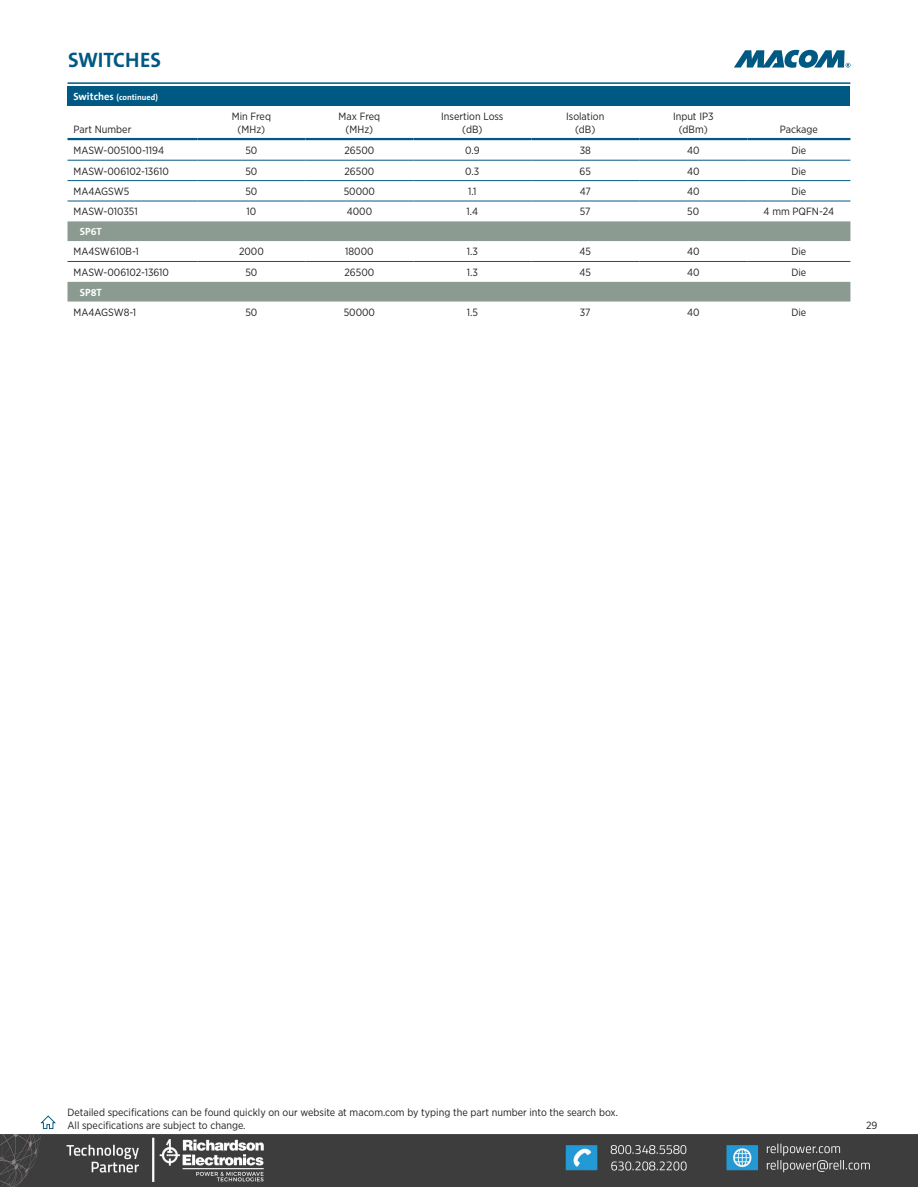
<style>
.page{position:relative;width:918px;height:1188px;background:#fff}
.page>*{position:absolute;margin:0;border:0;box-sizing:border-box;transform-origin:0 0}
.t1{font:700 21px "The Sans B7";letter-spacing:-.005em;color:#005983}
.table_text_book{font:10.5px/12.6px "Gotham Narrow";color:#231f20;text-align:center}
.Table_blue_head{font:700 10.5px "The Sans B7";color:#fff}
.gray_subhead{font:700 10.5px "The Sans B7";color:#fff}
.continued{font:700 8.25px "The Sans B7";color:#fff}
</style>
<div class="page">
<svg style="left:734px;top:50px;width:117px;height:18px"></svg>
<div style="left:68px;top:86px;width:782px;height:20px;background:#005983"></div>
<div style="left:68px;top:221px;width:782px;height:20px;background:#8b9b92"></div>
<div style="left:68px;top:282px;width:782px;height:20px;background:#8b9b92"></div>
<hr style="left:68px;top:138px;width:129px;height:2px;background:#005983">
<hr style="left:197px;top:138px;width:108px;height:2px;background:#005983">
<hr style="left:305px;top:138px;width:108px;height:2px;background:#005983">
<hr style="left:413px;top:138px;width:118px;height:2px;background:#005983">
<hr style="left:531px;top:138px;width:108px;height:2px;background:#005983">
<hr style="left:639px;top:138px;width:108px;height:2px;background:#005983">
<hr style="left:747px;top:138px;width:103px;height:2px;background:#005983">
<hr style="left:68px;top:160px;width:129px;height:1px;background:#005983">
<hr style="left:197px;top:160px;width:108px;height:1px;background:#005983">
<hr style="left:305px;top:160px;width:108px;height:1px;background:#005983">
<hr style="left:413px;top:160px;width:118px;height:1px;background:#005983">
<hr style="left:531px;top:160px;width:108px;height:1px;background:#005983">
<hr style="left:639px;top:160px;width:108px;height:1px;background:#005983">
<hr style="left:747px;top:160px;width:103px;height:1px;background:#005983">
<hr style="left:68px;top:180px;width:129px;height:1px;background:#005983">
<hr style="left:197px;top:180px;width:108px;height:1px;background:#005983">
<hr style="left:305px;top:180px;width:108px;height:1px;background:#005983">
<hr style="left:413px;top:180px;width:118px;height:1px;background:#005983">
<hr style="left:531px;top:180px;width:108px;height:1px;background:#005983">
<hr style="left:639px;top:180px;width:108px;height:1px;background:#005983">
<hr style="left:747px;top:180px;width:103px;height:1px;background:#005983">
<hr style="left:68px;top:201px;width:129px;height:1px;background:#005983">
<hr style="left:197px;top:201px;width:108px;height:1px;background:#005983">
<hr style="left:305px;top:201px;width:108px;height:1px;background:#005983">
<hr style="left:413px;top:201px;width:118px;height:1px;background:#005983">
<hr style="left:531px;top:201px;width:108px;height:1px;background:#005983">
<hr style="left:639px;top:201px;width:108px;height:1px;background:#005983">
<hr style="left:747px;top:201px;width:103px;height:1px;background:#005983">
<hr style="left:68px;top:261px;width:129px;height:1px;background:#005983">
<hr style="left:197px;top:261px;width:108px;height:1px;background:#005983">
<hr style="left:305px;top:261px;width:108px;height:1px;background:#005983">
<hr style="left:413px;top:261px;width:118px;height:1px;background:#005983">
<hr style="left:531px;top:261px;width:108px;height:1px;background:#005983">
<hr style="left:639px;top:261px;width:108px;height:1px;background:#005983">
<hr style="left:747px;top:261px;width:103px;height:1px;background:#005983">
<hr style="left:68px;top:82px;width:782px;height:2px;background:#005983">
<svg style="left:40px;top:1115px;width:16px;height:15px"></svg>
<img style="left:0;top:1134px;width:918px;height:52px">
<p class="t1" style="left:68px;top:49px;width:94px">SWITCHES</p>
<p class="Table_blue_head" style="left:74px;top:91px;width:42px">Switches</p>
<p class="table_text_book" style="left:74px;top:123px;width:59px">Part Number</p>
<p class="continued" style="left:117px;top:93px;width:43px">(continued)</p>
<p class="table_text_book" style="left:232px;top:110px;width:41px">Min Freq (MHz)</p>
<p class="table_text_book" style="left:339px;top:110px;width:43px">Max Freq (MHz)</p>
<p class="table_text_book" style="left:441px;top:110px;width:64px">Insertion Loss (dB)</p>
<p class="table_text_book" style="left:566px;top:110px;width:40px">Isolation (dB)</p>
<p class="table_text_book" style="left:673px;top:110px;width:42px">Input IP3 (dBm)</p>
<p class="table_text_book" style="left:780px;top:123px;width:40px">Package</p>
<p class="table_text_book" style="left:73px;top:144px;width:92px">MASW-005100-1194</p>
<p class="table_text_book" style="left:245px;top:144px;width:14px">50</p>
<p class="table_text_book" style="left:345px;top:144px;width:31px">26500</p>
<p class="table_text_book" style="left:465px;top:144px;width:16px">0.9</p>
<p class="table_text_book" style="left:580px;top:144px;width:13px">38</p>
<p class="table_text_book" style="left:687px;top:144px;width:14px">40</p>
<p class="table_text_book" style="left:791px;top:144px;width:16px">Die</p>
<p class="table_text_book" style="left:73px;top:164px;width:97px">MASW-006102-13610</p>
<p class="table_text_book" style="left:245px;top:164px;width:14px">50</p>
<p class="table_text_book" style="left:345px;top:164px;width:31px">26500</p>
<p class="table_text_book" style="left:465px;top:164px;width:16px">0.3</p>
<p class="table_text_book" style="left:580px;top:164px;width:13px">65</p>
<p class="table_text_book" style="left:687px;top:164px;width:14px">40</p>
<p class="table_text_book" style="left:791px;top:164px;width:16px">Die</p>
<p class="table_text_book" style="left:73px;top:185px;width:57px">MA4AGSW5</p>
<p class="table_text_book" style="left:245px;top:185px;width:14px">50</p>
<p class="table_text_book" style="left:344px;top:185px;width:33px">50000</p>
<p class="table_text_book" style="left:468px;top:185px;width:10px">1.1</p>
<p class="table_text_book" style="left:580px;top:185px;width:13px">47</p>
<p class="table_text_book" style="left:687px;top:185px;width:14px">40</p>
<p class="table_text_book" style="left:791px;top:185px;width:16px">Die</p>
<p class="table_text_book" style="left:73px;top:205px;width:66px">MASW-010351</p>
<p class="table_text_book" style="left:247px;top:205px;width:11px">10</p>
<p class="table_text_book" style="left:347px;top:205px;width:27px">4000</p>
<p class="table_text_book" style="left:467px;top:205px;width:13px">1.4</p>
<p class="table_text_book" style="left:580px;top:205px;width:12px">57</p>
<p class="table_text_book" style="left:687px;top:205px;width:14px">50</p>
<p class="table_text_book" style="left:764px;top:205px;width:72px">4 mm PQFN-24</p>
<p class="gray_subhead" style="left:80px;top:226px;width:23px">SP6T</p>
<p class="table_text_book" style="left:73px;top:245px;width:67px">MA4SW610B-1</p>
<p class="table_text_book" style="left:239px;top:245px;width:26px">2000</p>
<p class="table_text_book" style="left:345px;top:245px;width:30px">18000</p>
<p class="table_text_book" style="left:467px;top:245px;width:13px">1.3</p>
<p class="table_text_book" style="left:580px;top:245px;width:13px">45</p>
<p class="table_text_book" style="left:687px;top:245px;width:14px">40</p>
<p class="table_text_book" style="left:791px;top:245px;width:16px">Die</p>
<p class="table_text_book" style="left:74px;top:266px;width:97px">MASW-006102-13610</p>
<p class="table_text_book" style="left:245px;top:266px;width:14px">50</p>
<p class="table_text_book" style="left:345px;top:266px;width:31px">26500</p>
<p class="table_text_book" style="left:467px;top:266px;width:13px">1.3</p>
<p class="table_text_book" style="left:580px;top:266px;width:13px">45</p>
<p class="table_text_book" style="left:687px;top:266px;width:14px">40</p>
<p class="table_text_book" style="left:791px;top:266px;width:16px">Die</p>
<p class="gray_subhead" style="left:80px;top:286px;width:23px">SP8T</p>
<p class="table_text_book" style="left:73px;top:306px;width:64px">MA4AGSW8-1</p>
<p class="table_text_book" style="left:245px;top:306px;width:14px">50</p>
<p class="table_text_book" style="left:344px;top:306px;width:33px">50000</p>
<p class="table_text_book" style="left:467px;top:306px;width:13px">1.5</p>
<p class="table_text_book" style="left:580px;top:306px;width:12px">37</p>
<p class="table_text_book" style="left:687px;top:306px;width:14px">40</p>
<p class="table_text_book" style="left:791px;top:306px;width:16px">Die</p>
<p class="table_text_book" style="left:67px;top:1106px;width:552px">Detailed specifications can be found quickly on our website at macom.com by typing the part number into the search box.</p>
<p class="table_text_book" style="left:67px;top:1118px;width:180px">All specifications are subject to change.</p>
<p class="table_text_book" style="left:866px;top:1119px;width:13px">29</p>
</div>
